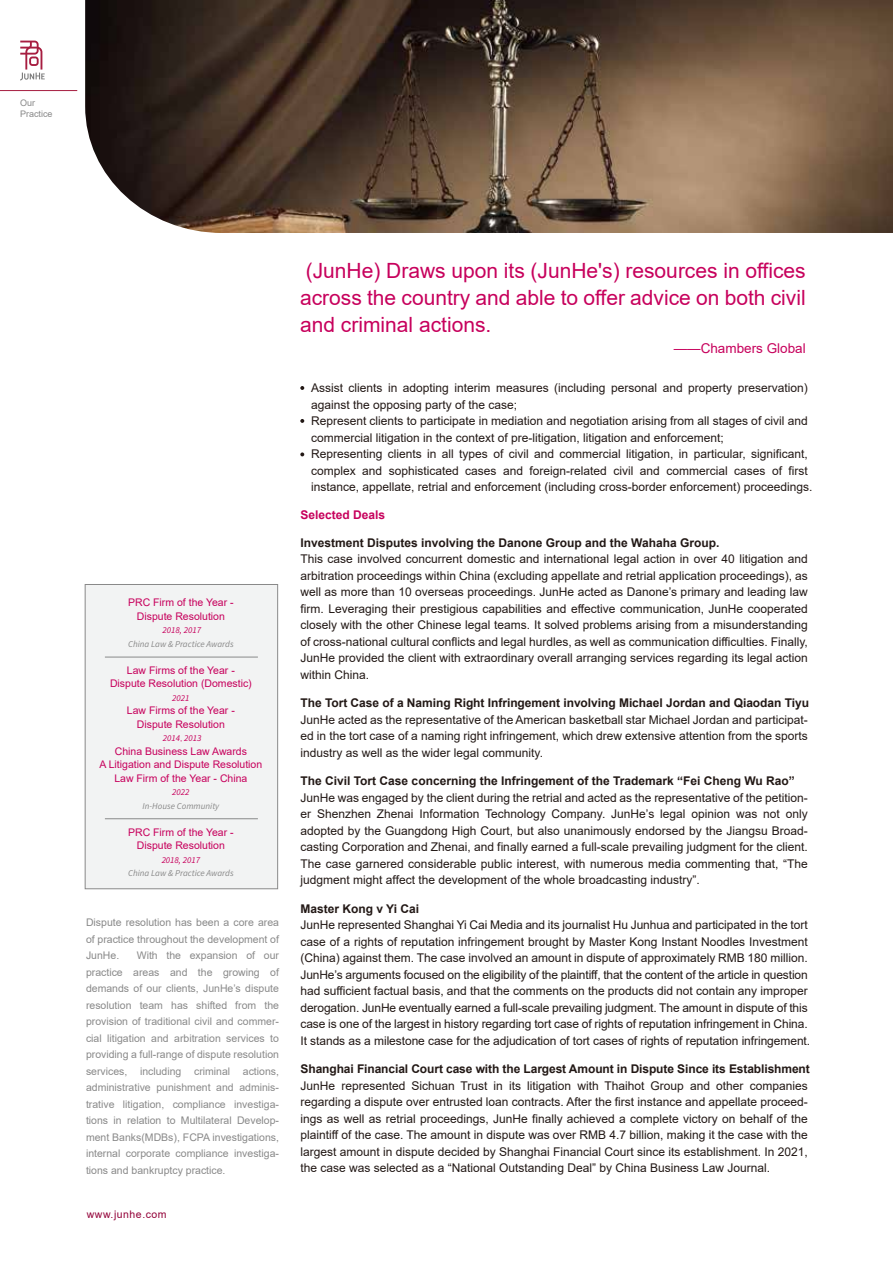
<style>
.page{position:relative;width:893px;height:1263px;background:#fff}
.page>*{position:absolute;margin:0;border:0;box-sizing:border-box;transform-origin:0 0}
.t1{font:21px/27px "Arial";color:#c7005c;text-align:justify}
.t2{font:13.5px "Arial";color:#c7005c}
.t3{font:12px/16.5px "Arial";color:#221815;text-align:justify}
.t4{font:700 12px "Arial";letter-spacing:-.005em;color:#221815}
.t5{font:700 12px "Arial";color:#c7005c}
.t6{font:10.5px/16.5px "Arial";color:#898989;text-align:justify}
.t7{font:10.5px/13.5px "Arial";color:#c7005c;text-align:center}
.t8{font:10.5px "Arial";letter-spacing:.05em;color:#930038}
.t9{font:italic 9px "Source Sans Pro";color:#898989}
.t10{font:italic 9px "Source Sans Pro";color:#c7005c}
.t11{font:9px/10.8px "Arial";color:#898989}
.s1{font-family:"Adobe Song Std";font-weight:300;font-style:normal}
</style>
<div class="page">
<img style="left:85px;top:0;width:808px;height:233px">
<div style="left:85px;top:584px;width:193px;height:305px;background:#f2f3f3;border:1px solid #898989"></div>
<hr style="left:105px;top:818px;width:153px;height:1px;background:#898989">
<hr style="left:105px;top:657px;width:153px;height:1px;background:#898989">
<hr style="left:0;top:90px;width:77px;height:1px;background:#a71e41">
<svg style="left:20px;top:41px;width:25px;height:39px"></svg>
<svg style="left:300px;top:419px;width:4px;height:4px"></svg>
<svg style="left:300px;top:386px;width:4px;height:4px"></svg>
<svg style="left:300px;top:452px;width:4px;height:4px"></svg>
<p class="t11" style="left:20px;top:98px;width:34px">Our<br>Practice</p>
<p class="t7" style="left:128px;top:596px;width:107px">PRC Firm of the Year -<br>Dispute Resolution</p>
<p class="t10" style="left:163px;top:625px;width:40px">2018, 2017</p>
<p class="t9" style="left:128px;top:638px;width:107px">China Law &amp; Practice Awards</p>
<p class="t7" style="left:110px;top:663px;width:143px">Law Firms of the Year -<br>Dispute Resolution (Domestic)</p>
<p class="t10" style="left:172px;top:692px;width:19px">2021</p>
<p class="t7" style="left:127px;top:704px;width:109px">Law Firms of the Year -<br>Dispute Resolution</p>
<p class="t10" style="left:163px;top:733px;width:40px">2014<span class="s1">,</span> 2013</p>
<p class="t7" style="left:99px;top:744px;width:164px">China Business Law Awards<br>A Litigation and Dispute Resolution<br>Law Firm of the Year - China</p>
<p class="t10" style="left:172px;top:787px;width:19px">2022</p>
<p class="t9" style="left:142px;top:800px;width:78px">In-House Community</p>
<p class="t7" style="left:128px;top:825px;width:107px">PRC Firm of the Year -<br>Dispute Resolution</p>
<p class="t10" style="left:162px;top:854px;width:40px">2018, 2017</p>
<p class="t9" style="left:128px;top:868px;width:107px">China Law &amp; Practice Awards</p>
<p class="t6" style="left:86px;top:914px;width:194px">Dispute resolution has been a core area of practice throughout the development of JunHe.</p>
<p class="t6" style="left:86px;top:947px;width:195px;text-indent:51px">With the expansion of our practice areas and the growing of demands of our clients, JunHe’s dispute resolution team has shifted from the provision of traditional civil and commer&shy;cial litigation and arbitration services to providing a full-range of dispute resolution services, including criminal actions, administrative punishment and adminis&shy;trative litigation, compliance investiga&shy;tions in relation to Multilateral Develop&shy;ment Banks(MDBs), FCPA investigations, internal corporate compliance investiga&shy;tions and bankruptcy practice.</p>
<p class="t8" style="left:87px;top:1207px;width:81px">www.junhe.com</p>
<h1 class="t1" style="left:300px;top:257px;width:507px">(JunHe) Draws upon its (JunHe's) resources in offices across the country and able to offer advice on both civil and criminal actions.</h1>
<p class="t2" style="left:674px;top:339px;width:134px">——Chambers Global</p>
<p class="t3" style="left:311px;top:380px;width:503px;text-align:left">Assist clients in adopting interim measures (including personal and property preservation) against the opposing party of the case;<br>Represent clients to participate in mediation and negotiation arising from all stages of civil and commercial litigation in the context of pre-litigation, litigation and enforcement;<br>Representing clients in all types of civil and commercial litigation, in particular, significant, complex and sophisticated cases and foreign-related civil and commercial cases of first instance, appellate, retrial and enforcement (including cross-border enforcement) proceedings.</p>
<p class="t5" style="left:300px;top:506px;width:86px">Selected Deals</p>
<p class="t4" style="left:300px;top:534px;width:420px">Investment Disputes involving the Danone Group and the Wahaha Group.</p>
<p class="t3" style="left:300px;top:551px;width:509px">This case involved concurrent domestic and international legal action in over 40 litigation and arbitration proceedings within China (excluding appellate and retrial application proceedings), as well as more than 10 overseas proceedings. JunHe acted as Danone’s primary and leading law firm. Leveraging their prestigious capabilities and effective communication, JunHe cooperated closely with the other Chinese legal teams. It solved problems arising from a misunderstanding of cross-national cultural conflicts and legal hurdles, as well as communication difficulties. Finally, JunHe provided the client with extraordinary overall arranging services regarding its legal action within China.</p>
<p class="t4" style="left:300px;top:694px;width:510px">The Tort Case of a Naming Right Infringement involving Michael Jordan and Qiaodan Tiyu</p>
<p class="t3" style="left:300px;top:711px;width:509px">JunHe acted as the representative of the American basketball star Michael Jordan and participat&shy;ed in the tort case of a naming right infringement, which drew extensive attention from the sports industry as well as the wider legal community.</p>
<p class="t4" style="left:300px;top:772px;width:496px">The Civil Tort Case concerning the Infringement of the Trademark “Fei Cheng Wu Rao”</p>
<p class="t3" style="left:300px;top:789px;width:509px">JunHe was engaged by the client during the retrial and acted as the representative of the petition&shy;er Shenzhen Zhenai Information Technology Company. JunHe’s legal opinion was not only adopted by the Guangdong High Court, but also unanimously endorsed by the Jiangsu Broad&shy;casting Corporation and Zhenai, and finally earned a full-scale prevailing judgment for the client.<br>The case garnered considerable public interest, with numerous media commenting that, “The judgment might affect the development of the whole broadcasting industry”.</p>
<p class="t4" style="left:300px;top:900px;width:120px">Master Kong v Yi Cai</p>
<p class="t3" style="left:300px;top:917px;width:511px;text-align:left">JunHe represented Shanghai Yi Cai Media and its journalist Hu Junhua and participated in the tort case of a rights of reputation infringement brought by Master Kong Instant Noodles Investment (China) against them. The case involved an amount in dispute of approximately RMB 180 million.<br>JunHe’s arguments focused on the eligibility of the plaintiff, that the content of the article in question had sufficient factual basis, and that the comments on the products did not contain any improper derogation. JunHe eventually earned a full-scale prevailing judgment. The amount in dispute of this case is one of the largest in history regarding tort case of rights of reputation infringement in China.<br>It stands as a milestone case for the adjudication of tort cases of rights of reputation infringement.</p>
<p class="t4" style="left:300px;top:1060px;width:511px">Shanghai Financial Court case with the Largest Amount in Dispute Since its Establishment</p>
<p class="t3" style="left:300px;top:1077px;width:509px">JunHe represented Sichuan Trust in its litigation with Thaihot Group and other companies regarding a dispute over entrusted loan contracts. After the first instance and appellate proceed&shy;ings as well as retrial proceedings, JunHe finally achieved a complete victory on behalf of the plaintiff of the case. The amount in dispute was over RMB 4.7 billion, making it the case with the largest amount in dispute decided by Shanghai Financial Court since its establishment. In 2021, the case was selected as a “National Outstanding Deal” by China Business Law Journal.</p>
</div>
